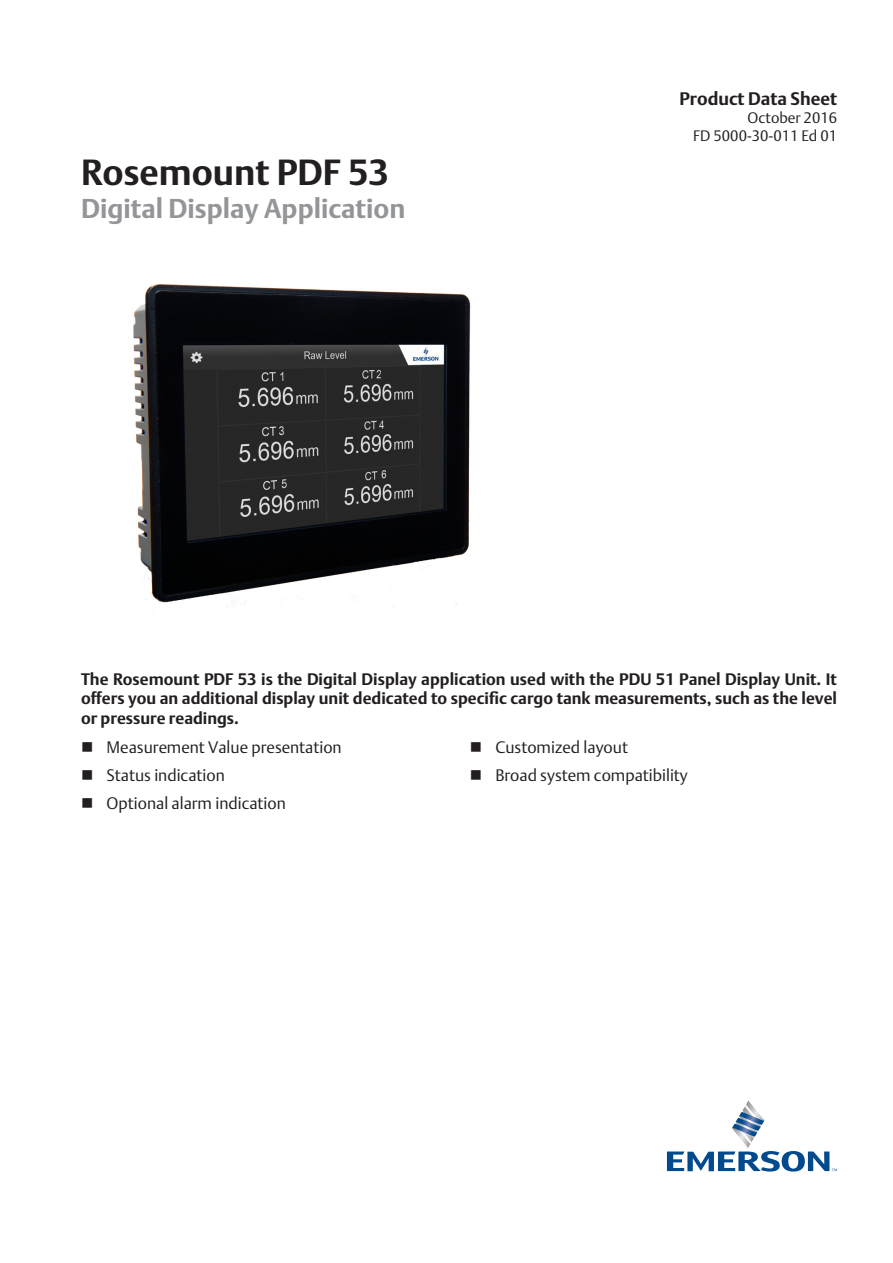
<style>
.page{position:relative;width:893px;height:1263px;background:#fff}
.page>*{position:absolute;margin:0;border:0;box-sizing:border-box;transform-origin:0 0}
.t1{font:700 36px "DTL Argo T";color:#231f20}
.Subhead{font:700 27px "DTL Argo T";color:#939598}
.Document_type{font:700 18px "DTL Argo T";color:#231f20}
.Leader_text{font:700 16.5px/19.5px "DTL Argo T";color:#231f20;text-align:justify}
.t2{font:16.5px "DTL Argo T Light";color:#231f20}
.Document_number{font:15px "DTL Argo T Light";color:#231f20}
</style>
<div class="page">
<svg style="left:667px;top:1100px;width:170px;height:71px"></svg>
<img style="left:133px;top:284px;width:338px;height:324px">
<p class="t1" style="left:81px;top:151px;width:310px">Rosemount PDF 53</p>
<p class="Subhead" style="left:81px;top:192px;width:326px">Digital Display Application</p>
<p class="Document_type" style="left:679px;top:88px;width:159px">Product Data Sheet</p>
<p class="Document_number" style="left:748px;top:109px;width:91px">October 2016</p>
<p class="Document_number" style="left:693px;top:127px;width:145px">FD 5000-30-011 Ed 01</p>
<p class="Leader_text" style="left:81px;top:669px;width:758px">The Rosemount PDF 53 is the Digital Display application used with the PDU 51 Panel Display Unit. It offers you an additional display unit dedicated to specific cargo tank measurements, such as the level or pressure readings.</p>
<p class="t2" style="left:107px;top:737px;width:237px">Measurement Value presentation</p>
<p class="t2" style="left:107px;top:765px;width:120px">Status indication</p>
<p class="t2" style="left:107px;top:793px;width:181px">Optional alarm indication</p>
<p class="t2" style="left:495px;top:737px;width:134px">Customized layout</p>
<p class="t2" style="left:495px;top:765px;width:194px">Broad system compatibility</p>
</div>
